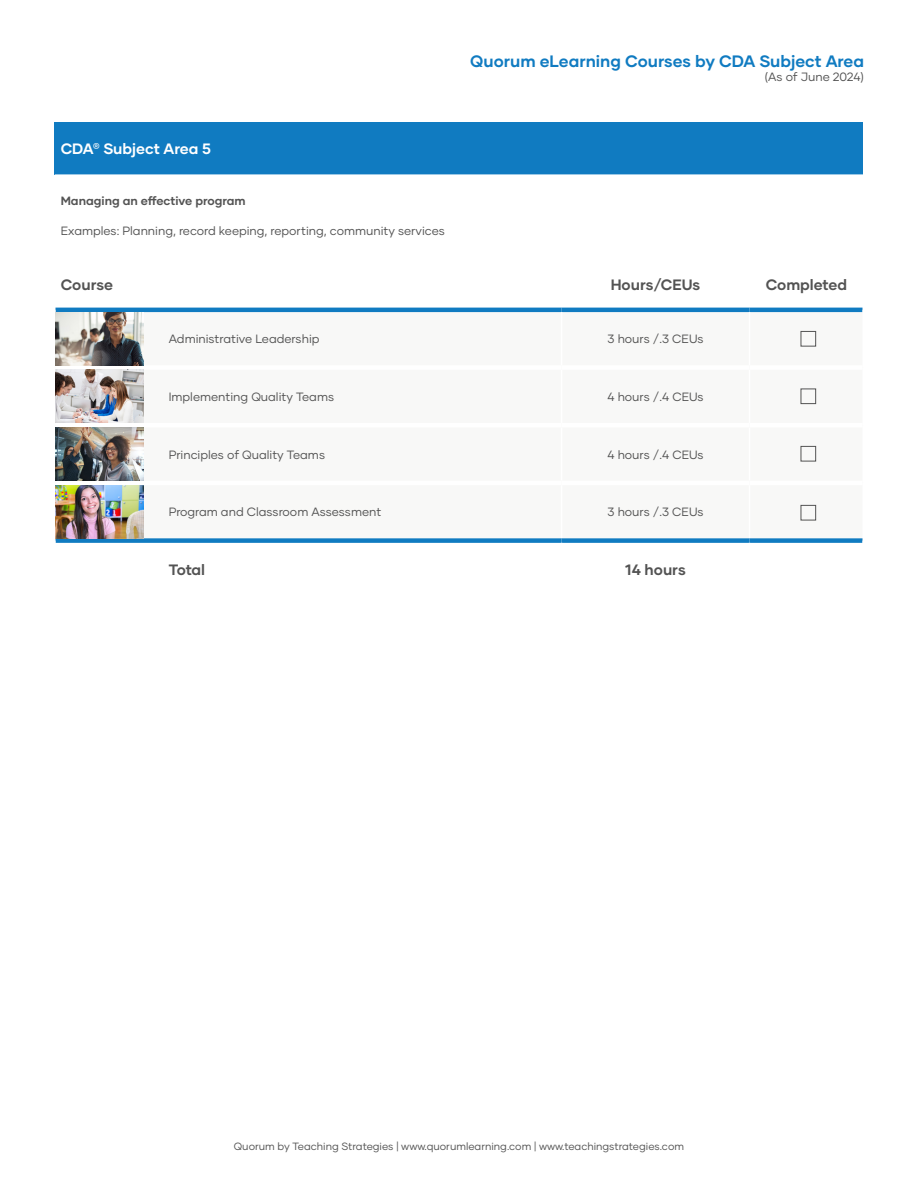
<style>
.page{position:relative;width:918px;height:1188px;background:#fff}
.page>*{position:absolute;margin:0;border:0;box-sizing:border-box;transform-origin:0 0}
.t1{font:700 16.5px "Gilmer";color:#107bc1}
.t2{font:700 15px "Gilmer";color:#535353}
.t3{font:700 15px "Gilmer";color:#fff}
.t4{font:12px "Gilmer";color:#535353}
.t5{font:700 12px "Gilmer";color:#535353}
.t6{font:10.5px "Gilmer";color:#535353}
</style>
<div class="page">
<div style="left:55px;top:122px;width:808px;height:52px;background:#107bc1"></div>
<svg style="left:55px;top:174px;width:808px;height:134px"></svg>
<svg style="left:144px;top:312px;width:718px;height:209px"></svg>
<hr style="left:54px;top:257px;width:2px;height:53px;background:#fff">
<hr style="left:161px;top:257px;width:2px;height:51px;background:#fff">
<hr style="left:561px;top:257px;width:1px;height:51px;background:#fff">
<hr style="left:749px;top:257px;width:1px;height:51px;background:#fff">
<hr style="left:862px;top:257px;width:2px;height:53px;background:#fff">
<hr style="left:56px;top:308px;width:106px;height:4px;background:#107bc1">
<hr style="left:162px;top:308px;width:400px;height:4px;background:#107bc1">
<hr style="left:562px;top:308px;width:188px;height:4px;background:#107bc1">
<hr style="left:750px;top:308px;width:112px;height:4px;background:#107bc1">
<hr style="left:56px;top:481px;width:106px;height:4px;background:#fff">
<hr style="left:162px;top:481px;width:400px;height:4px;background:#fff">
<hr style="left:562px;top:481px;width:188px;height:4px;background:#fff">
<hr style="left:750px;top:481px;width:112px;height:4px;background:#fff">
<hr style="left:561px;top:485px;width:1px;height:53px;background:#fff">
<hr style="left:749px;top:485px;width:1px;height:53px;background:#fff">
<div style="left:56px;top:538px;width:106px;height:5px;background:#107bc1"></div>
<div style="left:162px;top:538px;width:400px;height:5px;background:#107bc1"></div>
<div style="left:562px;top:538px;width:188px;height:5px;background:#107bc1"></div>
<div style="left:750px;top:538px;width:112px;height:5px;background:#107bc1"></div>
<hr style="left:561px;top:370px;width:1px;height:53px;background:#fff">
<hr style="left:749px;top:370px;width:1px;height:53px;background:#fff">
<hr style="left:561px;top:427px;width:1px;height:54px;background:#fff">
<hr style="left:749px;top:427px;width:1px;height:54px;background:#fff">
<hr style="left:561px;top:312px;width:1px;height:53px;background:#fff">
<hr style="left:749px;top:312px;width:1px;height:53px;background:#fff">
<div style="left:56px;top:365px;width:106px;height:5px;background:#fff"></div>
<div style="left:162px;top:365px;width:400px;height:5px;background:#fff"></div>
<div style="left:562px;top:365px;width:188px;height:5px;background:#fff"></div>
<div style="left:750px;top:365px;width:112px;height:5px;background:#fff"></div>
<hr style="left:56px;top:423px;width:106px;height:4px;background:#fff">
<hr style="left:162px;top:423px;width:400px;height:4px;background:#fff">
<hr style="left:562px;top:423px;width:188px;height:4px;background:#fff">
<hr style="left:750px;top:423px;width:112px;height:4px;background:#fff">
<div style="left:801px;top:331px;width:15px;height:16px;border:1px solid #535353"></div>
<div style="left:801px;top:389px;width:15px;height:15px;border:1px solid #535353"></div>
<div style="left:801px;top:446px;width:15px;height:15px;border:1px solid #535353"></div>
<div style="left:801px;top:505px;width:15px;height:15px;border:1px solid #535353"></div>
<img style="left:56px;top:312px;width:88px;height:53px">
<img style="left:56px;top:370px;width:88px;height:53px">
<img style="left:56px;top:427px;width:88px;height:54px">
<img style="left:56px;top:485px;width:88px;height:53px">
<p class="t3" style="left:61px;top:140px;width:152px">CDA<sup>®</sup> Subject Area 5</p>
<p class="t5" style="left:61px;top:193px;width:186px">Managing an effective program</p>
<p class="t4" style="left:61px;top:224px;width:386px">Examples: Planning, record keeping, reporting, community services</p>
<h1 class="t1" style="left:470px;top:51px;width:395px">Quorum eLearning Courses by CDA Subject Area</h1>
<p class="t4" style="left:765px;top:70px;width:101px">(As of June 2024)</p>
<p class="t2" style="left:61px;top:275px;width:54px">Course</p>
<p class="t2" style="left:611px;top:275px;width:91px">Hours/CEUs</p>
<p class="t2" style="left:766px;top:275px;width:83px">Completed</p>
<p class="t4" style="left:169px;top:332px;width:152px">Administrative Leadership</p>
<p class="t4" style="left:608px;top:332px;width:97px">3 hours /.3 CEUs</p>
<p class="t4" style="left:169px;top:389px;width:167px">Implementing Quality Teams</p>
<p class="t4" style="left:607px;top:389px;width:98px">4 hours /.4 CEUs</p>
<p class="t4" style="left:169px;top:447px;width:158px">Principles of Quality Teams</p>
<p class="t4" style="left:607px;top:447px;width:98px">4 hours /.4 CEUs</p>
<p class="t4" style="left:169px;top:505px;width:214px">Program and Classroom Assessment</p>
<p class="t4" style="left:608px;top:505px;width:97px">3 hours /.3 CEUs</p>
<p class="t2" style="left:169px;top:561px;width:38px">Total</p>
<p class="t2" style="left:625px;top:561px;width:62px">14 hours</p>
<p class="t6" style="left:234px;top:1140px;width:452px">Quorum by Teaching Strategies | www.quorumlearning.com | www.teachingstrategies.com</p>
</div>
